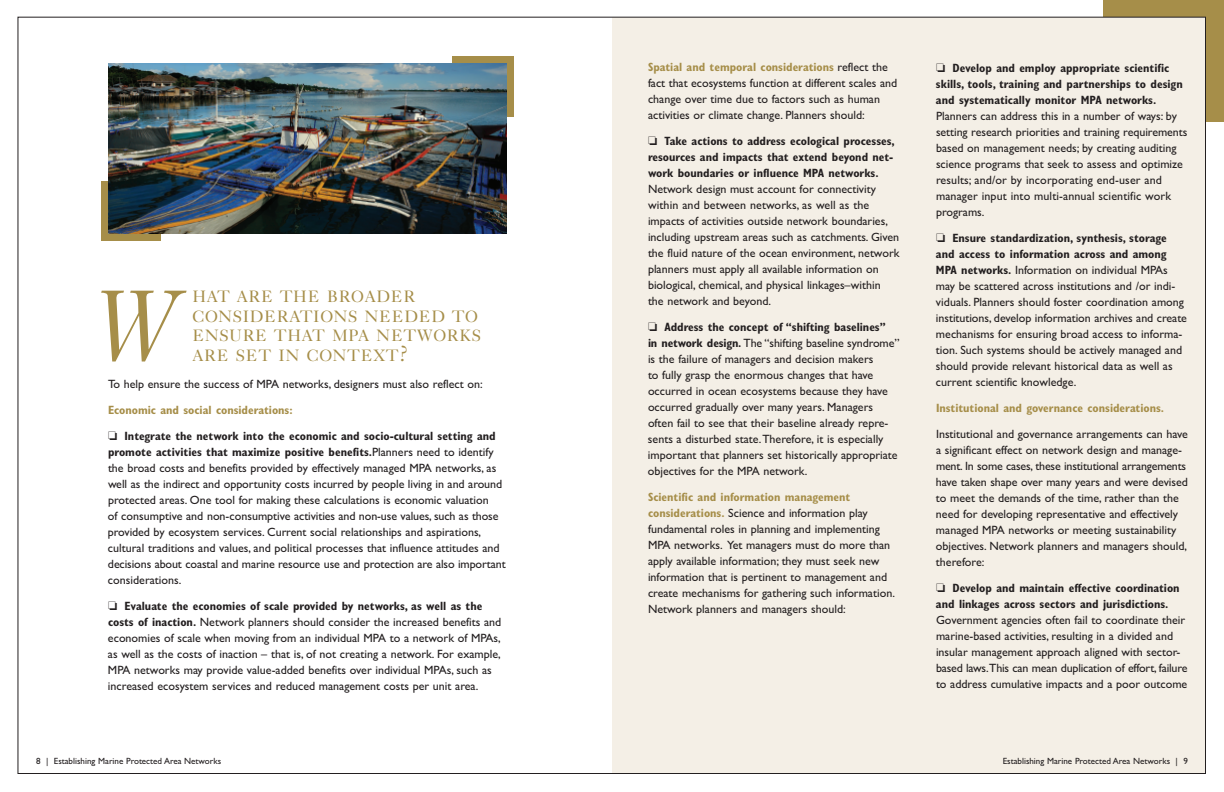
<style>
.page{position:relative;width:1224px;height:792px;background:#fff}
.page>*{position:absolute;margin:0;border:0;box-sizing:border-box;transform-origin:0 0}
.t1{font:100.7px "Caslon Five Forty Italic Os F";color:#a68e49}
.t2{font:16.5px/19.5px "Caslon Five Forty Roman SC";letter-spacing:.04em;color:#a68e49}
.t3{font:12px/16px "Gill Sans";color:#231f20}
.t4{font:700 condensed 12px/16px "Gill Sans";color:#231f20}
.t5{font:700 condensed 12px "Gill Sans";color:#a68e49}
.t6{font:9px "Gill Sans";color:#231f20}
.s1{font-size:22px}
.s2{color:#a68e49}
.s3{font-weight:700;font-stretch:condensed}
.s4{font-weight:700;font-stretch:condensed;color:#a68e49}
</style>
<div class="page">
<div style="left:1103px;top:0;width:121px;height:122px;background:#a68e49"></div>
<div style="left:612px;top:17px;width:594px;height:756px;background:#f4efe6"></div>
<div style="left:452px;top:57px;width:62px;height:60px;background:#a68e49"></div>
<div style="left:101px;top:182px;width:59px;height:59px;background:#a68e49"></div>
<img style="left:108px;top:64px;width:399px;height:170px">
<h1 class="t1" style="left:93px;top:291px;width:85px">W</h1>
<h2 class="t2" style="left:192px;top:288px;width:290px">HAT ARE THE BROADER<br>CONSIDERATIONS NEEDED TO<br>ENSURE THAT MPA NETWORKS<br>ARE SET IN CONTEXT<span class="s1">?</span></h2>
<p class="t3" style="left:108px;top:376px;width:376px">To help ensure the success of MPA networks, designers must also reflect on:</p>
<p class="t4" style="left:108px;top:398px;width:389px;line-height:26px"><span class="s2">Economic and social considerations:<br></span>❏ Integrate the network into the economic and socio-cultural setting and</p>
<p class="t3" style="left:108px;top:444px;width:399px"><span class="s3">promote activities that maximize positive benefits.</span>Planners need to identify the broad costs and benefits provided by effectively managed MPA networks, as well as the indirect and opportunity costs incurred by people living in and around protected areas. One tool for making these calculations is economic valuation<br>of consumptive and non-consumptive activities and non-use values, such as those provided by ecosystem services. Current social relationships and aspirations, cultural traditions and values, and political processes that influence attitudes and decisions about coastal and marine resource use and protection are also important considerations.</p>
<p class="t3" style="left:108px;top:598px;width:395px">❏ <span class="s3">Evaluate the economies of scale provided by networks, as well as the costs of inaction.</span> Network planners should consider the increased benefits and economies of scale when moving from an individual MPA to a network of MPAs, as well as the costs of inaction – that is, of not creating a network. For example, MPA networks may provide value-added benefits over individual MPAs, such as increased ecosystem services and reduced management costs per unit area.</p>
<p class="t3" style="left:648px;top:59px;width:251px"><span class="s4">Spatial and temporal considerations</span> reflect the fact that ecosystems function at different scales and change over time due to factors such as human activities or climate change. Planners should:</p>
<p class="t4" style="left:648px;top:134px;width:248px;text-align:justify">❏ Take actions to address ecological processes, resources and impacts that extend beyond net&shy;work boundaries or influence MPA networks.</p>
<p class="t3" style="left:648px;top:181px;width:253px">Network design must account for connectivity within and between networks, as well as the impacts of activities outside network boundaries, including upstream areas such as catchments. Given the fluid nature of the ocean environment, network planners must apply all available information on biological, chemical, and physical linkages–within<br>the network and beyond.</p>
<p class="t3" style="left:648px;top:319px;width:253px">❏ <span class="s3">Address the concept of “shifting baselines”<br>in network design.</span> The “shifting baseline syndrome” is the failure of managers and decision makers<br>to fully grasp the enormous changes that have occurred in ocean ecosystems because they have occurred gradually over many years. Managers often fail to see that their baseline already repre&shy;sents a disturbed state.Therefore, it is especially important that planners set historically appropriate objectives for the MPA network.</p>
<p class="t3" style="left:648px;top:489px;width:248px"><span class="s4">Scientific and information management considerations.</span> Science and information play fundamental roles in planning and implementing MPA networks. Yet managers must do more than apply available information; they must seek new information that is pertinent to management and create mechanisms for gathering such information.<br>Network planners and managers should:</p>
<p class="t4" style="left:936px;top:61px;width:248px">❏ Develop and employ appropriate scientific skills, tools, training and partnerships to design and systematically monitor MPA networks.</p>
<p class="t3" style="left:936px;top:108px;width:253px">Planners can address this in a number of ways: by setting research priorities and training requirements based on management needs; by creating auditing science programs that seek to assess and optimize results; and/or by incorporating end-user and manager input into multi-annual scientific work programs.</p>
<p class="t3" style="left:936px;top:230px;width:253px">❏ <span class="s3">Ensure standardization, synthesis, storage and access to information across and among MPA networks.</span> Information on individual MPAs may be scattered across institutions and /or indi&shy;viduals. Planners should foster coordination among institutions, develop information archives and create mechanisms for ensuring broad access to informa&shy;tion. Such systems should be actively managed and should provide relevant historical data as well as current scientific knowledge.</p>
<p class="t5" style="left:936px;top:404px;width:230px">Institutional and governance considerations.</p>
<p class="t3" style="left:936px;top:426px;width:253px">Institutional and governance arrangements can have a significant effect on network design and manage&shy;ment. In some cases, these institutional arrangements have taken shape over many years and were devised to meet the demands of the time, rather than the need for developing representative and effectively managed MPA networks or meeting sustainability objectives. Network planners and managers should, therefore:</p>
<p class="t4" style="left:936px;top:581px;width:245px">❏ Develop and maintain effective coordination and linkages across sectors and jurisdictions.</p>
<p class="t3" style="left:936px;top:612px;width:253px">Government agencies often fail to coordinate their marine-based activities, resulting in a divided and insular management approach aligned with sector&shy;based laws.This can mean duplication of effort, failure to address cumulative impacts and a poor outcome</p>
<p class="t6" style="left:36px;top:756px;width:187px">8 | Establishing Marine Protected Area Networks</p>
<p class="t6" style="left:1003px;top:756px;width:187px">Establishing Marine Protected Area Networks | 9</p>
</div>
